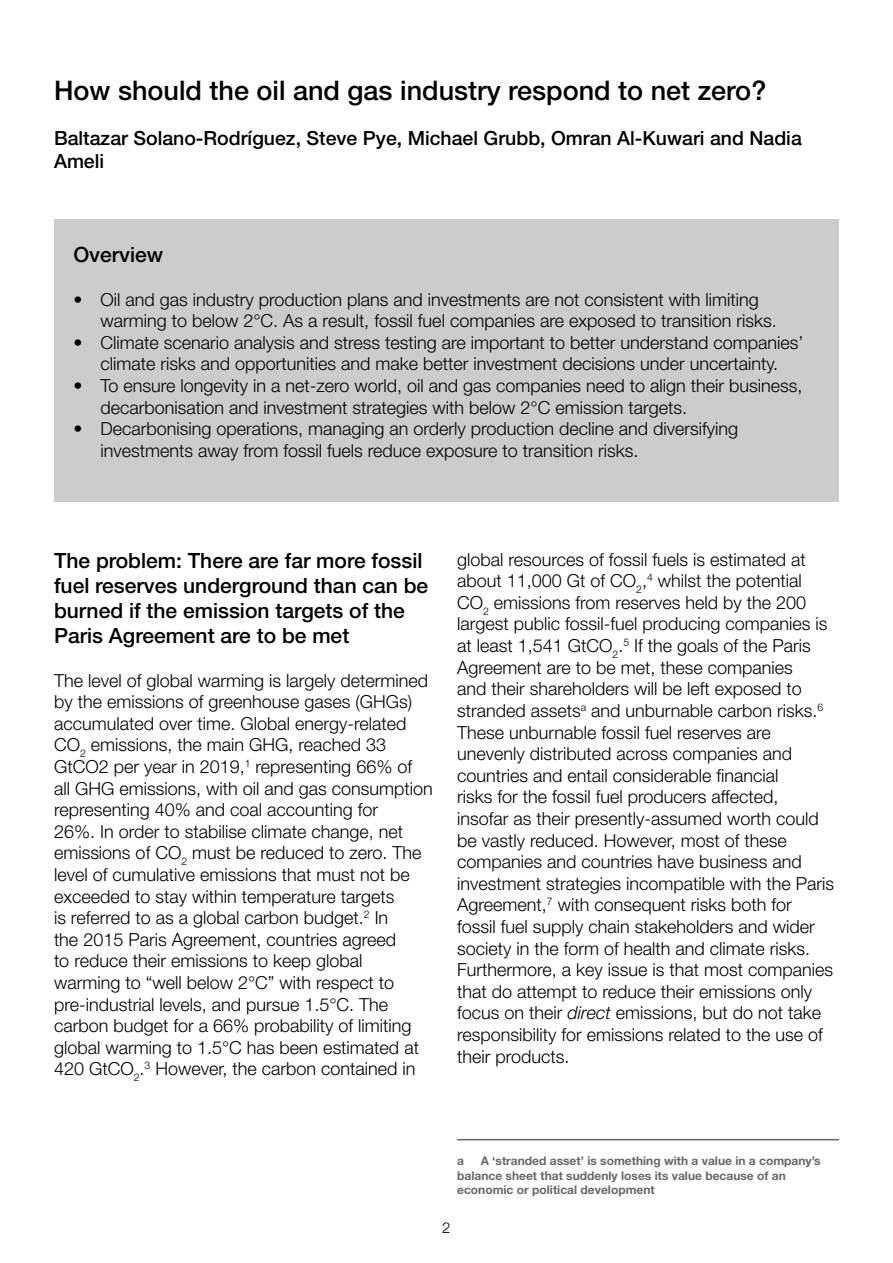
<style>
.page{position:relative;width:893px;height:1263px;background:#fff}
.page>*{position:absolute;margin:0;border:0;box-sizing:border-box;transform-origin:0 0}
.t1{font:500 27px "Helvetica Neue LT Std";color:#000}
.t2{font:500 21px/25.2px "Helvetica Neue LT Std";color:#000}
.t3{font:500 19.5px/23.4px "Helvetica Neue LT Std";color:#000}
.t4{font:300 18px/21.6px "Helvetica Neue LT Std";color:#000}
.t5{font:300 15px "Helvetica Neue LT Std";color:#000}
.t6{font:700 12px/14.4px "Helvetica Neue LT Std";color:#686868}
.s1{font-style:italic}
</style>
<div class="page">
<div style="left:54px;top:220px;width:785px;height:282px;background:#ccc"></div>
<hr style="left:457px;top:1139px;width:382px;height:1px;background:#686868">
<h1 class="t1" style="left:54px;top:74px;width:714px">How should the oil and gas industry respond to net zero?</h1>
<p class="t3" style="left:54px;top:126px;width:749px">Baltazar Solano-Rodríguez, Steve Pye, Michael Grubb, Omran Al-Kuwari and Nadia<br>Ameli</p>
<p class="t2" style="left:73px;top:242px;width:91px">Overview</p>
<p class="t4" style="left:100px;top:288px;width:678px;text-indent:-27px">• Oil and gas industry production plans and investments are not consistent with limiting warming to below 2°C. As a result, fossil fuel companies are exposed to transition risks.</p>
<p class="t4" style="left:73px;top:331px;width:732px;text-align:center">• Climate scenario analysis and stress testing are important to better understand companies’ climate risks and opportunities and make better investment decisions under uncertainty.</p>
<p class="t4" style="left:100px;top:374px;width:704px;text-indent:-27px">• To ensure longevity in a net-zero world, oil and gas companies need to align their business, decarbonisation and investment strategies with below 2°C emission targets.</p>
<p class="t4" style="left:100px;top:418px;width:639px;text-indent:-27px">• Decarbonising operations, managing an orderly production decline and diversifying investments away from fossil fuels reduce exposure to transition risks.</p>
<p class="t2" style="left:54px;top:547px;width:376px">The problem: There are far more fossil fuel reserves underground than can be burned if the emission targets of the Paris Agreement are to be met</p>
<p class="t4" style="left:54px;top:669px;width:380px">The level of global warming is largely determined by the emissions of greenhouse gases (GHGs) accumulated over time. Global energy-related CO<sub>2</sub> emissions, the main GHG, reached 33<br>GtCO2 per year in 2019,<sup>1</sup> representing 66% of<br>all GHG emissions, with oil and gas consumption representing 40% and coal accounting for<br>26%. In order to stabilise climate change, net emissions of CO<sub>2</sub> must be reduced to zero. The level of cumulative emissions that must not be exceeded to stay within temperature targets<br>is referred to as a global carbon budget.<sup>2</sup> In<br>the 2015 Paris Agreement, countries agreed<br>to reduce their emissions to keep global warming to “well below 2°C” with respect to pre-industrial levels, and pursue 1.5°C. The carbon budget for a 66% probability of limiting global warming to 1.5°C has been estimated at 420 GtCO<sub>2</sub>.<sup>3</sup> However, the carbon contained in</p>
<p class="t4" style="left:457px;top:548px;width:379px">global resources of fossil fuels is estimated at about 11,000 Gt of CO<sub>2</sub>,<sup>4</sup> whilst the potential CO<sub>2</sub> emissions from reserves held by the 200 largest public fossil-fuel producing companies is at least 1,541 GtCO<sub>2</sub>.<sup>5</sup> If the goals of the Paris Agreement are to be met, these companies<br>and their shareholders will be left exposed to stranded assets<sup>a</sup> and unburnable carbon risks.<sup>6<br></sup>These unburnable fossil fuel reserves are unevenly distributed across companies and countries and entail considerable financial<br>risks for the fossil fuel producers affected, insofar as their presently-assumed worth could be vastly reduced. However, most of these companies and countries have business and investment strategies incompatible with the Paris Agreement,<sup>7</sup> with consequent risks both for fossil fuel supply chain stakeholders and wider society in the form of health and climate risks.<br>Furthermore, a key issue is that most companies that do attempt to reduce their emissions only focus on their <span class="s1">direct</span> emissions, but do not take responsibility for emissions related to the use of their products.</p>
<p class="t6" style="left:457px;top:1153px;width:365px;text-indent:24px">A ‘stranded asset’ is something with a value in a company’s balance sheet that suddenly loses its value because of an economic or political development</p>
<p class="t6" style="left:457px;top:1153px;width:8px">a</p>
<p class="t5" style="left:442px;top:1219px;width:10px">2</p>
</div>
